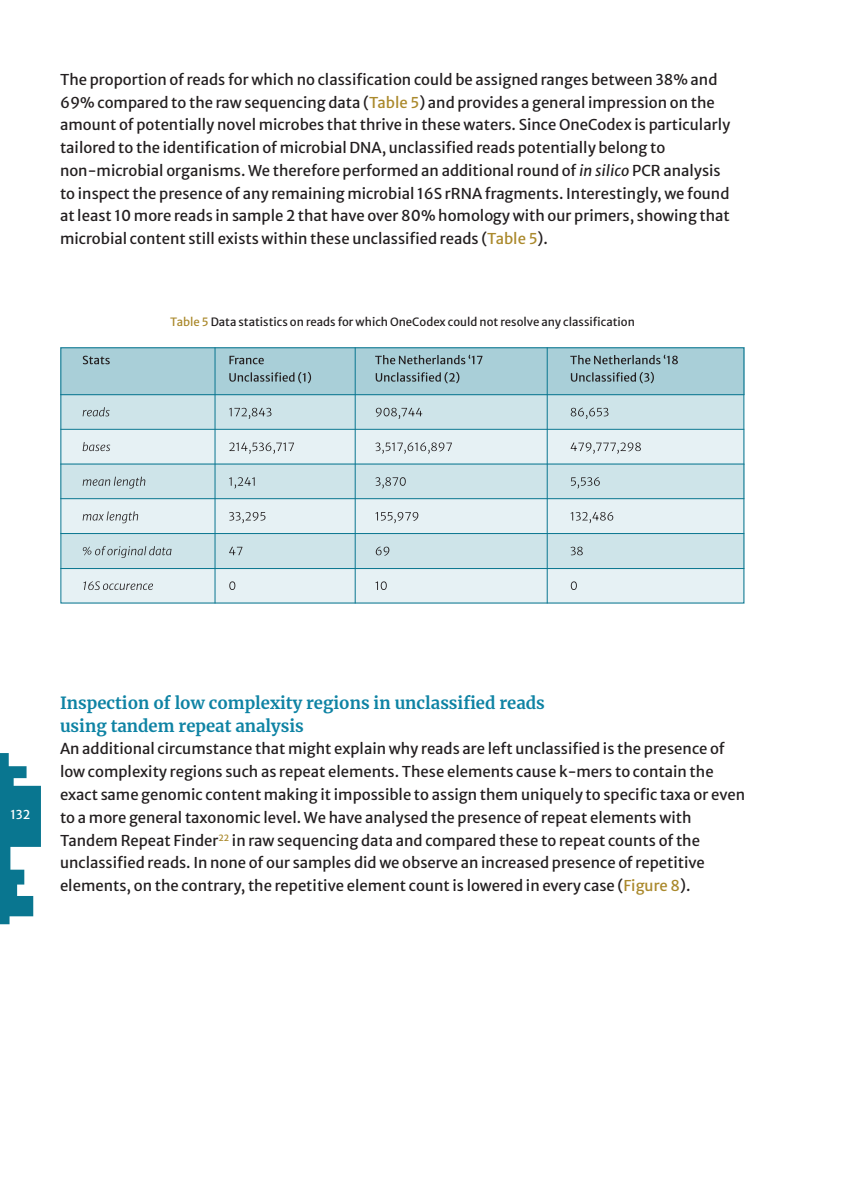
<style>
.page{position:relative;width:844px;height:1191px;background:#fff}
.page>*{position:absolute;margin:0;border:0;box-sizing:border-box;transform-origin:0 0}
.t1{font:700 16.62px "Merriweather";color:#0e83a4}
.t2{font:14.88px/22.8px "Merriweather Sans";color:#231f20}
.t3{font:12.25px "Merriweather Sans";color:#fff}
.t4{font:11.38px "Merriweather Sans";color:#231f20}
.s1{color:#aa892c}
.s2{font-style:italic}
</style>
<div class="page">
<svg style="left:0;top:753px;width:41px;height:171px"></svg>
<div style="left:60px;top:395px;width:684px;height:34px;background:#cee4e9"></div>
<div style="left:60px;top:430px;width:684px;height:34px;background:#e6f1f4"></div>
<div style="left:60px;top:347px;width:684px;height:48px;background:#a9cfd8"></div>
<hr style="left:60px;top:394px;width:684px;height:1px;background:#097690">
<hr style="left:60px;top:429px;width:684px;height:1px;background:#097690">
<div style="left:60px;top:464px;width:684px;height:35px;background:#cee4e9"></div>
<div style="left:61px;top:499px;width:683px;height:34px;background:#e6f1f4"></div>
<div style="left:61px;top:534px;width:683px;height:34px;background:#cee4e9"></div>
<hr style="left:60px;top:463px;width:684px;height:1px;background:#097690">
<hr style="left:60px;top:498px;width:684px;height:1px;background:#097690">
<hr style="left:60px;top:533px;width:684px;height:1px;background:#097690">
<div style="left:61px;top:569px;width:683px;height:34px;background:#e6f1f4"></div>
<hr style="left:60px;top:568px;width:684px;height:1px;background:#097690">
<svg style="left:83px;top:581px;width:493px;height:9px"></svg>
<svg style="left:83px;top:546px;width:499px;height:12px"></svg>
<svg style="left:83px;top:511px;width:530px;height:12px"></svg>
<svg style="left:83px;top:477px;width:516px;height:11px"></svg>
<svg style="left:83px;top:442px;width:557px;height:12px"></svg>
<svg style="left:83px;top:407px;width:525px;height:12px"></svg>
<svg style="left:229px;top:372px;width:424px;height:11px"></svg>
<svg style="left:83px;top:354px;width:594px;height:10px"></svg>
<hr style="left:214px;top:347px;width:1px;height:256px;background:#097690">
<hr style="left:354px;top:347px;width:1px;height:256px;background:#097690">
<hr style="left:546px;top:347px;width:1px;height:256px;background:#097690">
<p class="t2" style="left:60px;top:66px;width:671px">The proportion of reads for which no classification could be assigned ranges between 38% and 69% compared to the raw sequencing data (<span class="s1">Table 5</span>) and provides a general impression on the amount of potentially novel microbes that thrive in these waters. Since OneCodex is particularly tailored to the identification of microbial DNA, unclassified reads potentially belong to</p>
<p class="t2" style="left:60px;top:157px;width:671px">non-microbial organisms. We therefore performed an additional round of <span class="s2">in silico</span> PCR analysis to inspect the presence of any remaining microbial 16S rRNA fragments. Interestingly, we found at least 10 more reads in sample 2 that have over 80% homology with our primers, showing that microbial content still exists within these unclassified reads (<span class="s1">Table 5</span>).</p>
<p class="t4" style="left:170px;top:312px;width:466px"><span class="s1">Table 5</span> Data statistics on reads for which OneCodex could not resolve any classification</p>
<p class="t3" style="left:11px;top:804px;width:21px">132</p>
<p class="t1" style="left:60px;top:691px;width:486px">Inspection of low complexity regions in unclassified reads</p>
<p class="t1" style="left:60px;top:714px;width:245px">using tandem repeat analysis</p>
<p class="t2" style="left:60px;top:736px;width:686px">An additional circumstance that might explain why reads are left unclassified is the presence of low complexity regions such as repeat elements. These elements cause k-mers to contain the exact same genomic content making it impossible to assign them uniquely to specific taxa or even to a more general taxonomic level. We have analysed the presence of repeat elements with</p>
<p class="t2" style="left:60px;top:827px;width:641px">Tandem Repeat Finder<sup>22</sup> in raw sequencing data and compared these to repeat counts of the</p>
<p class="t2" style="left:60px;top:849px;width:646px">unclassified reads. In none of our samples did we observe an increased presence of repetitive</p>
<p class="t2" style="left:60px;top:872px;width:631px">elements, on the contrary, the repetitive element count is lowered in every case (<span class="s1">Figure 8</span>).</p>
</div>
